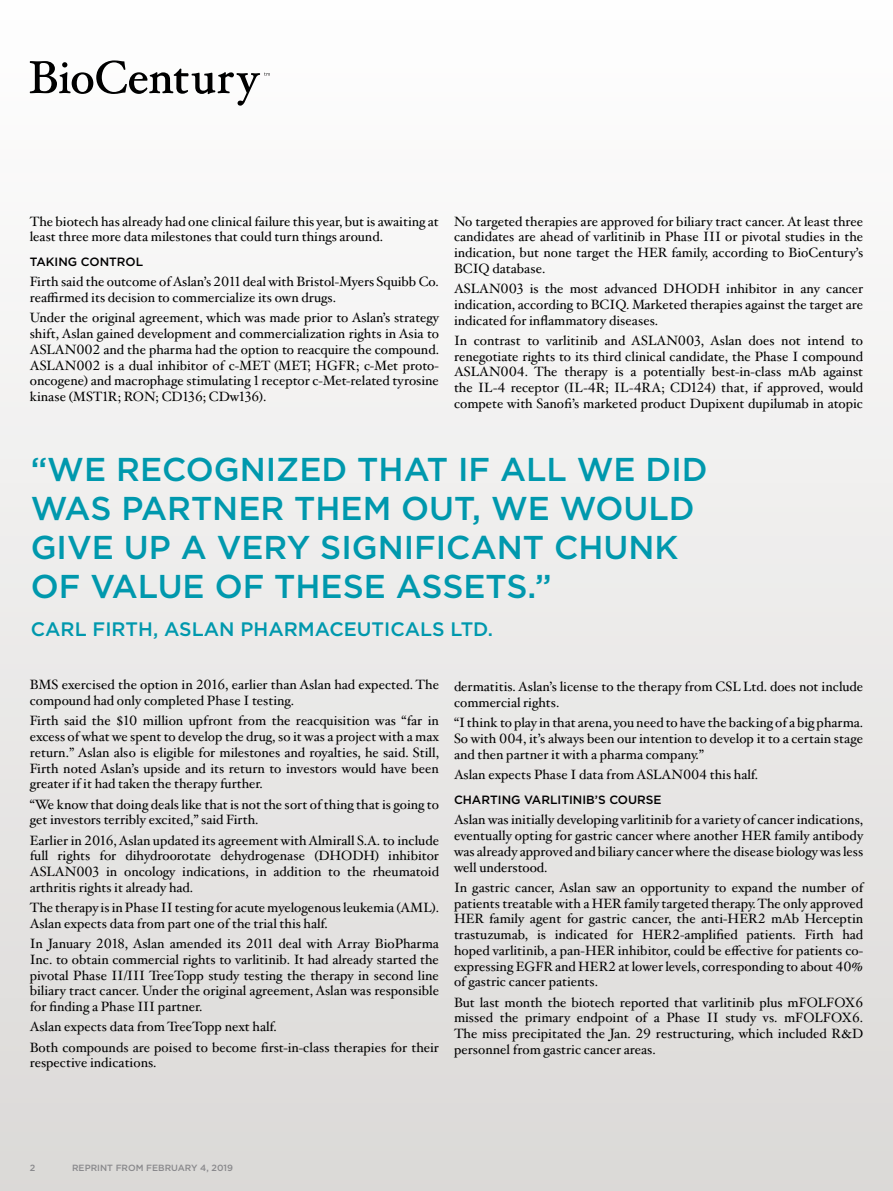
<style>
.page{position:relative;width:893px;height:1191px;background:#fff}
.page>*{position:absolute;margin:0;border:0;box-sizing:border-box;transform-origin:0 0}
.pull_quote_22{font:500 33px/39px "Gotham";color:#0098ad}
.pull_quote_attribute{font:500 19.5px "Gotham";color:#0098ad}
.body_text{font:13.5px/15.8px "Hoefler Txt";color:#000;text-align:justify}
.subhead{font:500 12px "Gotham";color:#000}
.t1{font:500 9px "Gotham";color:#89898c}
</style>
<div class="page">
<div style="left:0;top:0;width:893px;height:1191px;background:linear-gradient(to bottom,#fff,#dbd9d7)"></div>
<svg style="left:30px;top:60px;width:240px;height:46px"></svg>
<p class="body_text" style="left:30px;top:212px;width:411px">The biotech has already had one clinical failure this year, but is awaiting at least three more data milestones that could turn things around.</p>
<p class="subhead" style="left:30px;top:254px;width:115px">TAKING CONTROL</p>
<p class="body_text" style="left:30px;top:273px;width:411px">Firth said the outcome of Aslan’s 2011 deal with Bristol-Myers Squibb Co. reaffirmed its decision to commercialize its own drugs.</p>
<p class="body_text" style="left:30px;top:309px;width:411px">Under the original agreement, which was made prior to Aslan’s strategy shift, Aslan gained development and commercialization rights in Asia to ASLAN002 and the pharma had the option to reacquire the compound.<br>ASLAN002 is a dual inhibitor of c-MET (MET; HGFR; c-Met proto&shy;oncogene) and macrophage stimulating 1 receptor c-Met-related tyrosine kinase (MST1R; RON; CD136; CDw136).</p>
<p class="body_text" style="left:454px;top:212px;width:411px">No targeted therapies are approved for biliary tract cancer. At least three candidates are ahead of varlitinib in Phase III or pivotal studies in the indication, but none target the HER family, according to BioCentury’s BCIQ database.</p>
<p class="body_text" style="left:454px;top:280px;width:411px">ASLAN003 is the most advanced DHODH inhibitor in any cancer indication, according to BCIQ. Marketed therapies against the target are indicated for inflammatory diseases.</p>
<p class="body_text" style="left:454px;top:332px;width:411px">In contrast to varlitinib and ASLAN003, Aslan does not intend to renegotiate rights to its third clinical candidate, the Phase I compound ASLAN004. The therapy is a potentially best-in-class mAb against the IL-4 receptor (IL-4R; IL-4RA; CD124) that, if approved, would compete with Sanofi’s marketed product Dupixent dupilumab in atopic</p>
<p class="pull_quote_22" style="left:31px;top:449px;width:678px">“WE RECOGNIZED THAT IF ALL WE DID<br>WAS PARTNER THEM OUT, WE WOULD<br>GIVE UP A VERY SIGNIFICANT CHUNK<br>OF VALUE OF THESE ASSETS.”</p>
<p class="pull_quote_attribute" style="left:31px;top:616px;width:464px">CARL FIRTH, ASLAN PHARMACEUTICALS LTD.</p>
<p class="body_text" style="left:30px;top:676px;width:411px">BMS exercised the option in 2016, earlier than Aslan had expected. The compound had only completed Phase I testing.</p>
<p class="body_text" style="left:30px;top:712px;width:411px">Firth said the $10 million upfront from the reacquisition was “far in excess of what we spent to develop the drug, so it was a project with a max return.” Aslan also is eligible for milestones and royalties, he said. Still, Firth noted Aslan’s upside and its return to investors would have been greater if it had taken the therapy further.</p>
<p class="body_text" style="left:30px;top:795px;width:411px">“We know that doing deals like that is not the sort of thing that is going to get investors terribly excited,” said Firth.</p>
<p class="body_text" style="left:30px;top:831px;width:411px">Earlier in 2016, Aslan updated its agreement with Almirall S.A. to include full rights for dihydroorotate dehydrogenase (DHODH) inhibitor ASLAN003 in oncology indications, in addition to the rheumatoid arthritis rights it already had.</p>
<p class="body_text" style="left:30px;top:899px;width:411px">The therapy is in Phase II testing for acute myelogenous leukemia (AML).<br>Aslan expects data from part one of the trial this half.</p>
<p class="body_text" style="left:30px;top:935px;width:411px">In January 2018, Aslan amended its 2011 deal with Array BioPharma Inc. to obtain commercial rights to varlitinib. It had already started the pivotal Phase II/III TreeTopp study testing the therapy in second line biliary tract cancer. Under the original agreement, Aslan was responsible for finding a Phase III partner.</p>
<p class="body_text" style="left:30px;top:1018px;width:249px">Aslan expects data from TreeTopp next half.</p>
<p class="body_text" style="left:30px;top:1038px;width:411px">Both compounds are poised to become first-in-class therapies for their respective indications.</p>
<p class="body_text" style="left:454px;top:678px;width:411px">dermatitis. Aslan’s license to the therapy from CSL Ltd. does not include commercial rights.</p>
<p class="body_text" style="left:454px;top:714px;width:411px">“I think to play in that arena, you need to have the backing of a big pharma.<br>So with 004, it’s always been our intention to develop it to a certain stage and then partner it with a pharma company.”</p>
<p class="body_text" style="left:454px;top:766px;width:306px">Aslan expects Phase I data from ASLAN004 this half.</p>
<p class="subhead" style="left:454px;top:792px;width:209px">CHARTING VARLITINIB’S COURSE</p>
<p class="body_text" style="left:454px;top:811px;width:411px">Aslan was initially developing varlitinib for a variety of cancer indications, eventually opting for gastric cancer where another HER family antibody was already approved and biliary cancer where the disease biology was less well understood.</p>
<p class="body_text" style="left:454px;top:878px;width:411px">In gastric cancer, Aslan saw an opportunity to expand the number of patients treatable with a HER family targeted therapy. The only approved HER family agent for gastric cancer, the anti-HER2 mAb Herceptin trastuzumab, is indicated for HER2-amplified patients. Firth had hoped varlitinib, a pan-HER inhibitor, could be effective for patients co&shy;expressing EGFR and HER2 at lower levels, corresponding to about 40% of gastric cancer patients.</p>
<p class="body_text" style="left:454px;top:993px;width:411px">But last month the biotech reported that varlitinib plus mFOLFOX6 missed the primary endpoint of a Phase II study vs. mFOLFOX6.<br>The miss precipitated the Jan. 29 restructuring, which included R&amp;D personnel from gastric cancer areas.</p>
<p class="t1" style="left:30px;top:1161px;width:7px">2</p>
<p class="t1" style="left:72px;top:1161px;width:7px">REPRINT</p>
<p class="t1" style="left:116px;top:1161px;width:8px">FROM</p>
<p class="t1" style="left:146px;top:1161px;width:14px">FEBRUARY</p>
<p class="t1" style="left:200px;top:1161px;width:34px">4, 2019</p>
</div>
